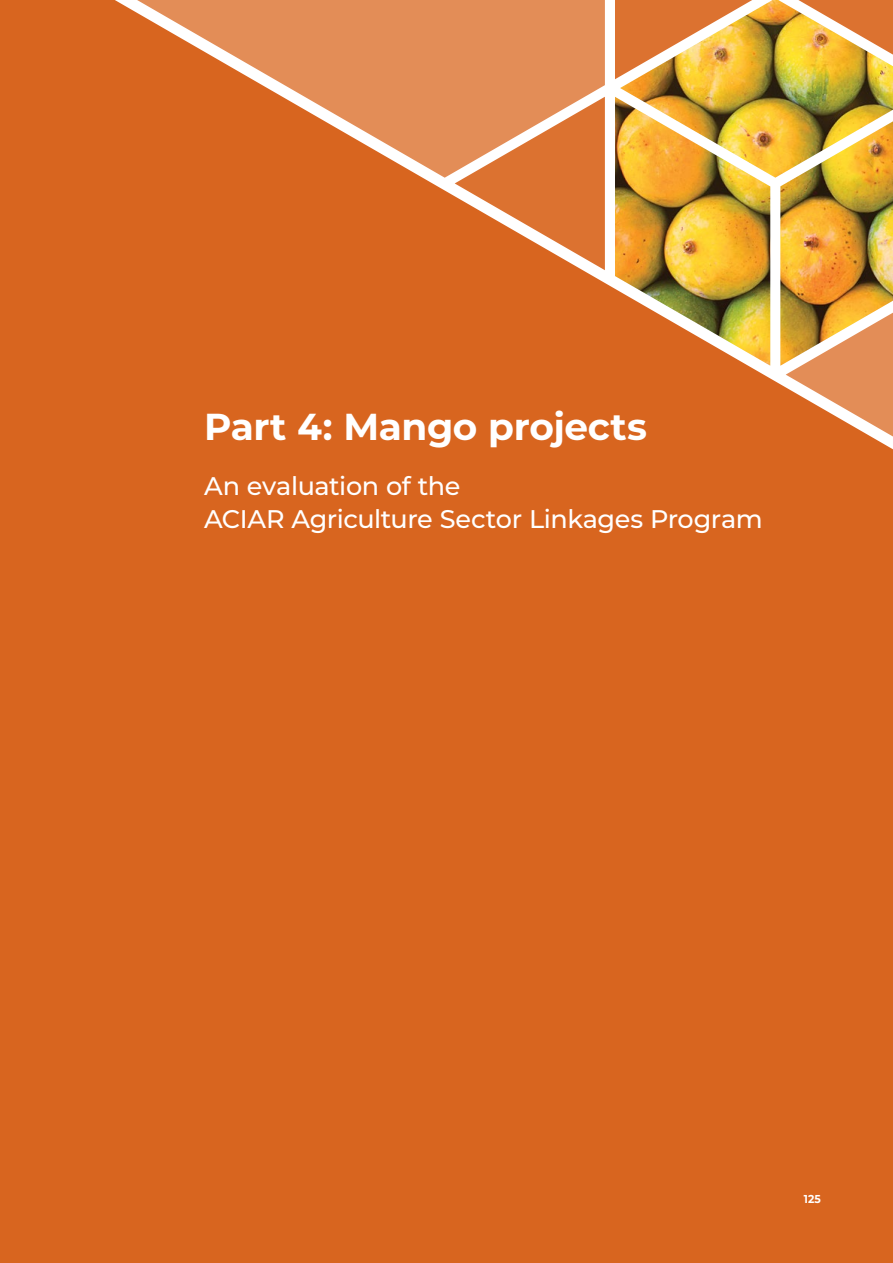
<style>
.page{position:relative;width:893px;height:1263px;background:#d8651f}
.page>*{position:absolute;margin:0;border:0;box-sizing:border-box;transform-origin:0 0}
.ChapterH1{font:700 37.5px "Montserrat";letter-spacing:-.01em;color:#fff}
.ChapterH2{font:500 25.5px/33px "Montserrat";letter-spacing:-.02em;color:#fff}
.t1{font:700 11.55px "Montserrat";color:#fff;scale:.93 1}
</style>
<div class="page">
<img style="left:615px;top:0;width:278px;height:366px">
<svg style="left:137px;top:0;width:468px;height:178px;background:#e0864d"></svg>
<svg style="left:798px;top:0;width:95px;height:55px"></svg>
<svg style="left:615px;top:0;width:137px;height:79px;background:#e69f52"></svg>
<svg style="left:455px;top:97px;width:150px;height:173px;background:#e1874f"></svg>
<svg style="left:786px;top:313px;width:107px;height:123px"></svg>
<p class="ChapterH1" style="left:204px;top:400px;width:445px">Part 4: Mango projects</p>
<p class="ChapterH2" style="left:204px;top:468px;width:560px">An evaluation of the<br>ACIAR Agriculture Sector Linkages Program</p>
<p class="t1" style="left:804px;top:1190px;width:20px">125</p>
</div>
